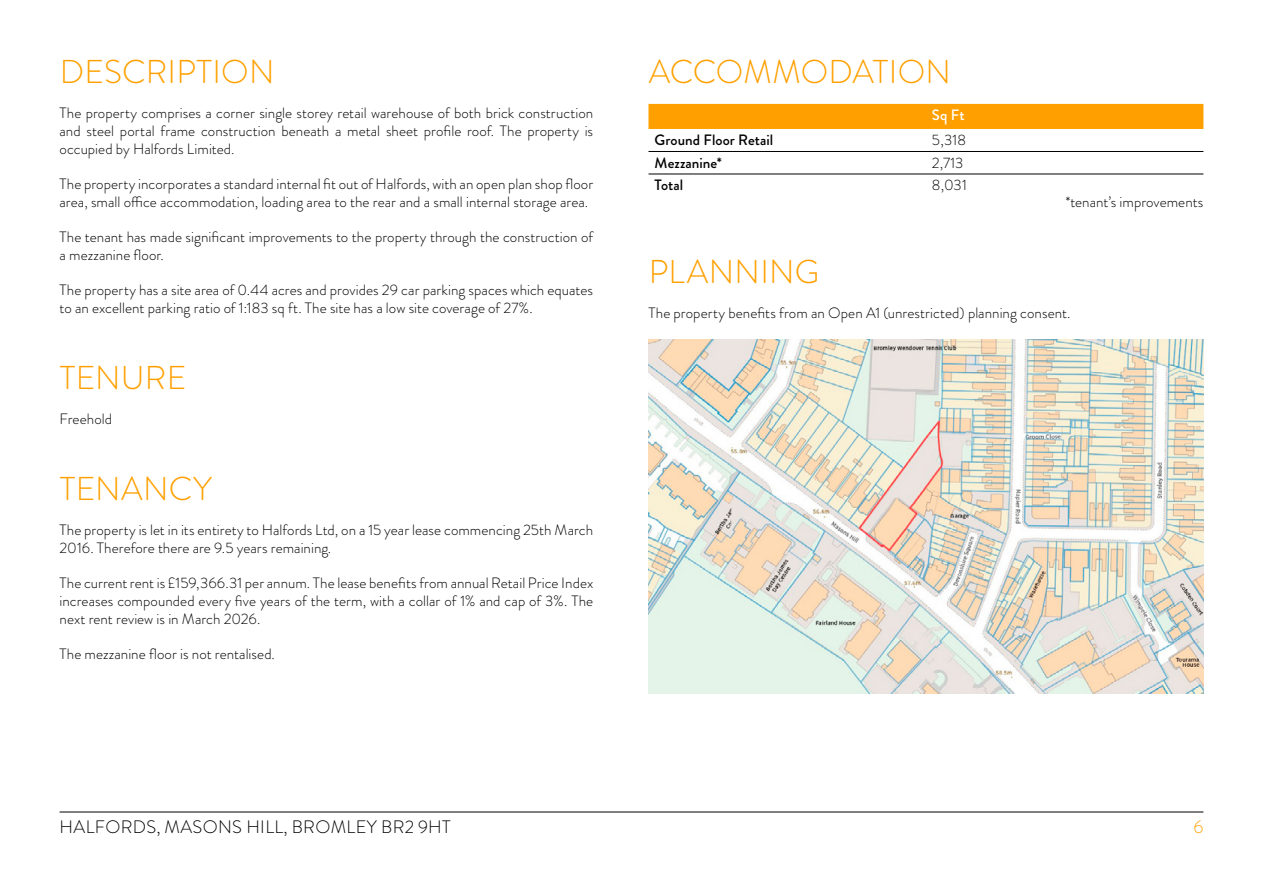
<style>
.page{position:relative;width:1263px;height:893px;background:#fff}
.page>*{position:absolute;margin:0;border:0;box-sizing:border-box;transform-origin:0 0}
.t1{font:300 33px "Brandon Grotesque";letter-spacing:.01em;color:#ffa000}
.t2{font:300 18px "Brandon Grotesque";letter-spacing:.02em;color:#000}
.t3{font:300 18px "Brandon Grotesque";color:#ffa000}
.t4{font:300 15px/18px "Brandon Grotesque";letter-spacing:.005em;color:#000}
.t5{font:500 15px "Brandon Grotesque";letter-spacing:.005em;color:#000}
.t6{font:500 15px "Brandon Grotesque";color:#fff}
</style>
<div class="page">
<hr style="left:60px;top:812px;width:1143px;height:1px;background:#000">
<img style="left:648px;top:340px;width:555px;height:354px">
<div style="left:648px;top:104px;width:555px;height:25px;background:#ffa000"></div>
<hr style="left:648px;top:151px;width:278px;height:1px;background:#000">
<hr style="left:926px;top:151px;width:277px;height:1px;background:#000">
<hr style="left:648px;top:174px;width:278px;height:1px;background:#000">
<hr style="left:926px;top:174px;width:277px;height:1px;background:#000">
<h1 class="t1" style="left:60px;top:49px;width:216px">DESCRIPTION</h1>
<p class="t4" style="left:60px;top:104px;width:535px;text-align:justify">The property comprises a corner single storey retail warehouse of both brick construction and steel portal frame construction beneath a metal sheet profile roof. The property is occupied by Halfords Limited.</p>
<p class="t4" style="left:60px;top:175px;width:535px">The property incorporates a standard internal fit out of Halfords, with an open plan shop floor area, small office accommodation, loading area to the rear and a small internal storage area.</p>
<p class="t4" style="left:60px;top:228px;width:535px">The tenant has made significant improvements to the property through the construction of a mezzanine floor.</p>
<p class="t4" style="left:60px;top:281px;width:535px">The property has a site area of 0.44 acres and provides 29 car parking spaces which equates to an excellent parking ratio of 1:183 sq ft. The site has a low site coverage of 27%.</p>
<h1 class="t1" style="left:60px;top:355px;width:128px">TENURE</h1>
<p class="t4" style="left:60px;top:410px;width:54px">Freehold</p>
<h1 class="t1" style="left:60px;top:466px;width:154px">TENANCY</h1>
<p class="t4" style="left:60px;top:521px;width:535px">The property is let in its entirety to Halfords Ltd, on a 15 year lease commencing 25th March<br>2016. Therefore there are 9.5 years remaining.</p>
<p class="t4" style="left:60px;top:574px;width:535px;text-align:justify">The current rent is £159,366.31 per annum. The lease benefits from annual Retail Price Index increases compounded every five years of the term, with a collar of 1% and cap of 3%. The next rent review is in March 2026.</p>
<p class="t4" style="left:60px;top:645px;width:217px">The mezzanine floor is not rentalised.</p>
<h1 class="t1" style="left:649px;top:49px;width:304px">ACCOMMODATION</h1>
<p class="t6" style="left:932px;top:105px;width:34px">Sq Ft</p>
<p class="t5" style="left:654px;top:130px;width:120px">Ground Floor Retail</p>
<p class="t4" style="left:932px;top:131px;width:36px">5,318</p>
<p class="t5" style="left:654px;top:152px;width:69px">Mezzanine*</p>
<p class="t4" style="left:932px;top:154px;width:33px">2,713</p>
<p class="t5" style="left:654px;top:175px;width:30px">Total</p>
<p class="t4" style="left:932px;top:176px;width:36px">8,031</p>
<p class="t4" style="left:1065px;top:193px;width:140px">*tenant’s improvements</p>
<h1 class="t1" style="left:649px;top:250px;width:172px">PLANNING</h1>
<p class="t4" style="left:648px;top:304px;width:423px">The property benefits from an Open A1 (unrestricted) planning consent.</p>
<p class="t2" style="left:60px;top:815px;width:392px">HALFORDS, MASONS HILL, BROMLEY BR2 9HT</p>
<p class="t3" style="left:1193px;top:815px;width:11px">6</p>
</div>
